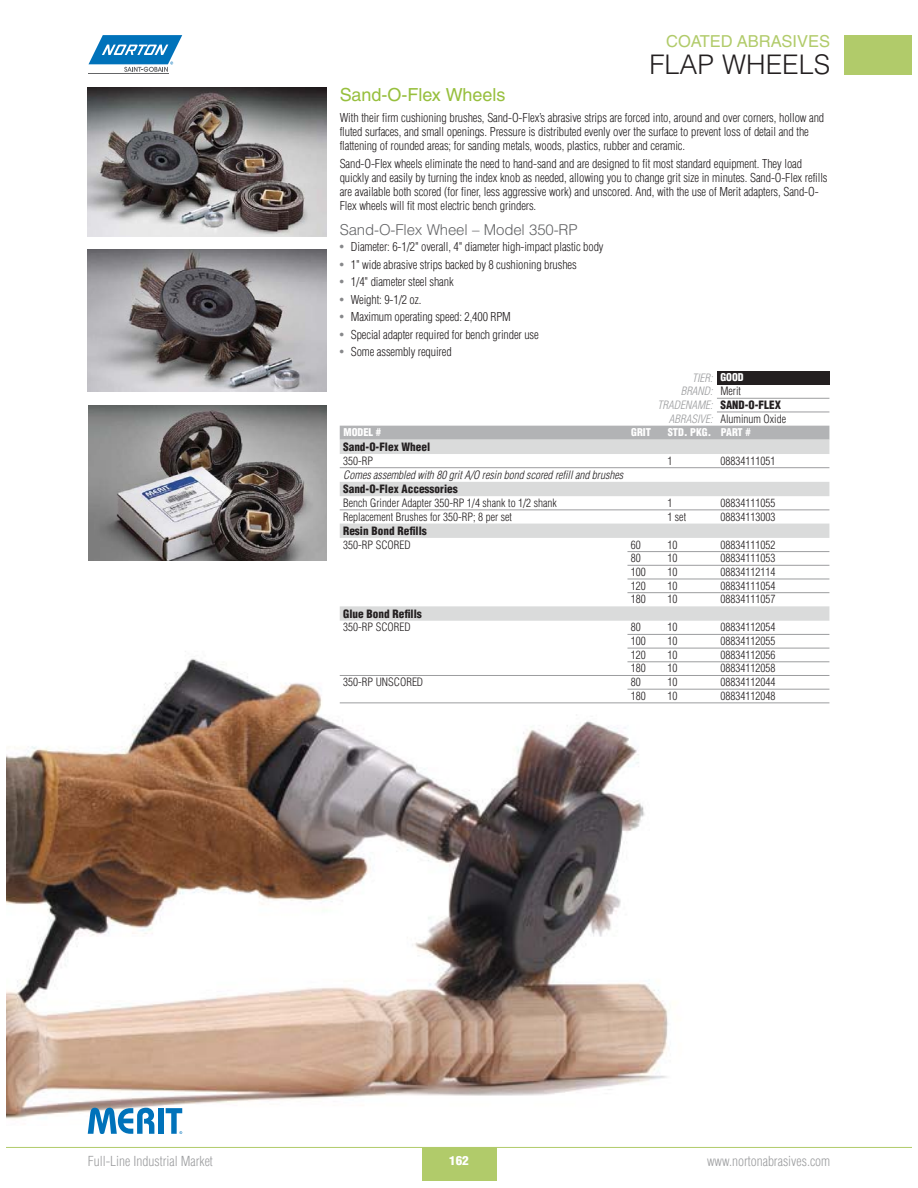
<style>
.page{position:relative;width:918px;height:1188px;background:#fff}
.page>*{position:absolute;margin:0;border:0;box-sizing:border-box;transform-origin:0 0}
.t1{font:300 27px "Helvetica LT Std";color:#231f20}
.t2{font:18px "Helvetica LT Std";color:#97bf3d}
.t3{font:16.5px "Helvetica LT Std";color:#b1cb6a}
.t4{font:300 15px "Helvetica LT Std";letter-spacing:-.01em;color:#646567}
.t5{font:300 condensed 13.5px "Helvetica LT Std";color:#9c9d9f}
.t6{font:300 condensed 12px/14.2px "Helvetica LT Std";letter-spacing:-.01em;color:#231f20}
.t7{font:900 condensed 12px "Helvetica LT Std";color:#fff;scale:1.1 1}
.t8{font:300 condensed 11.25px "Helvetica LT Std";color:#231f20}
.t9{font:900 condensed 11.25px "Helvetica LT Std";color:#231f20}
.t10{font:italic 300 condensed 11.25px "Helvetica LT Std";color:#231f20}
.t11{font:italic 300 condensed 11.25px "Helvetica LT Std";color:#9c9d9f}
.t12{font:900 condensed 10.5px "Helvetica LT Std";color:#fff}
.s1{font-weight:400;color:#87888a}
.s2{font-weight:900;font-style:normal;font-size:10.5px;color:#fff}
.s3{font-style:normal;color:#231f20}
.s4{font-weight:300;font-style:italic;color:#9c9d9f}
.s5{font-style:italic;color:#9c9d9f}
</style>
<div class="page">
<img style="left:7px;top:647px;width:696px;height:478px">
<div style="left:717px;top:371px;width:112px;height:14px;background:#231f20"></div>
<svg style="left:340px;top:426px;width:489px;height:14px;background:#b4b5b6"></svg>
<svg style="left:340px;top:440px;width:489px;height:181px"></svg>
<hr style="left:340px;top:510px;width:489px;height:1px;background:#9c9d9f">
<hr style="left:627px;top:551px;width:202px;height:1px;background:#9c9d9f">
<hr style="left:627px;top:565px;width:202px;height:1px;background:#9c9d9f">
<hr style="left:627px;top:579px;width:202px;height:1px;background:#9c9d9f">
<hr style="left:627px;top:592px;width:202px;height:1px;background:#9c9d9f">
<hr style="left:627px;top:634px;width:202px;height:1px;background:#9c9d9f">
<hr style="left:627px;top:648px;width:202px;height:1px;background:#9c9d9f">
<hr style="left:627px;top:662px;width:202px;height:1px;background:#9c9d9f">
<hr style="left:340px;top:675px;width:489px;height:1px;background:#9c9d9f">
<hr style="left:627px;top:689px;width:202px;height:1px;background:#9c9d9f">
<hr style="left:340px;top:703px;width:489px;height:1px;background:#9c9d9f">
<hr style="left:717px;top:398px;width:112px;height:1px;background:#9c9d9f">
<hr style="left:717px;top:412px;width:112px;height:1px;background:#9c9d9f">
<hr style="left:340px;top:467px;width:489px;height:1px;background:#9c9d9f">
<img style="left:88px;top:88px;width:238px;height:148px">
<img style="left:88px;top:250px;width:238px;height:142px">
<img style="left:88px;top:405px;width:238px;height:155px">
<svg style="left:88px;top:1108px;width:66px;height:26px"></svg>
<div style="left:158px;top:1108px;width:5px;height:26px;background:#0072ba"></div>
<svg style="left:166px;top:1108px;width:16px;height:26px"></svg>
<hr style="left:7px;top:1147px;width:904px;height:1px;background:#b1cb6a">
<div style="left:422px;top:1148px;width:74px;height:33px;background:#b1cb6a"></div>
<div style="left:844px;top:35px;width:67px;height:39px;background:#b1cb6a"></div>
<hr style="left:89px;top:74px;width:80px;height:1px;background:#646567">
<svg style="left:89px;top:35px;width:93px;height:37px"></svg>
<h3 class="t3" style="left:666px;top:35px;width:165px">COATED ABRASIVES</h3>
<h1 class="t1" style="left:649px;top:55px;width:182px">FLAP WHEELS</h1>
<h2 class="t2" style="left:340px;top:88px;width:167px">Sand-O-Flex Wheels</h2>
<p class="t6" style="left:340px;top:111px;width:486px">With their firm cushioning brushes, Sand-O-Flex’s abrasive strips are forced into, around and over corners, hollow and fluted surfaces, and small openings. Pressure is distributed evenly over the surface to prevent loss of detail and the flattening of rounded areas; for sanding metals, woods, plastics, rubber and ceramic.</p>
<p class="t6" style="left:340px;top:157px;width:489px">Sand-O-Flex wheels eliminate the need to hand-sand and are designed to fit most standard equipment. They load quickly and easily by turning the index knob as needed, allowing you to change grit size in minutes. Sand-O-Flex refills are available both scored (for finer, less aggressive work) and unscored. And, with the use of Merit adapters, Sand-O-Flex wheels will fit most electric bench grinders.</p>
<p class="t4" style="left:340px;top:224px;width:239px">Sand-O-Flex Wheel – Model 350-RP</p>
<p class="t6" style="left:340px;top:241px;width:265px"><span class="s1">•</span> Diameter: 6-1/2" overall, 4" diameter high-impact plastic body</p>
<p class="t6" style="left:340px;top:259px;width:239px"><span class="s1">•</span> 1" wide abrasive strips backed by 8 cushioning brushes</p>
<p class="t6" style="left:340px;top:276px;width:115px"><span class="s1">•</span> 1/4" diameter steel shank</p>
<p class="t6" style="left:340px;top:294px;width:83px"><span class="s1">•</span> Weight: 9-1/2 oz.</p>
<p class="t6" style="left:340px;top:311px;width:173px"><span class="s1">•</span> Maximum operating speed: 2,400 RPM</p>
<p class="t6" style="left:340px;top:329px;width:201px"><span class="s1">•</span> Special adapter required for bench grinder use</p>
<p class="t6" style="left:340px;top:346px;width:113px"><span class="s1">•</span> Some assembly required</p>
<p class="t11" style="left:692px;top:373px;width:53px">TIER: <span class="s2">GOOD</span></p>
<p class="t11" style="left:681px;top:387px;width:62px">BRAND: <span class="s3">Merit</span></p>
<p class="t9" style="left:658px;top:401px;width:125px"><span class="s4">TRADENAME:</span> SAND-O-FLEX</p>
<p class="t8" style="left:669px;top:415px;width:119px"><span class="s5">ABRASIVE:</span> Aluminum Oxide</p>
<p class="t12" style="left:344px;top:429px;width:39px">MODEL #</p>
<p class="t12" style="left:631px;top:429px;width:21px">GRIT</p>
<p class="t12" style="left:668px;top:429px;width:85px">STD. PKG. PART #</p>
<p class="t9" style="left:343px;top:443px;width:89px">Sand-O-Flex Wheel</p>
<p class="t8" style="left:343px;top:457px;width:31px">350-RP</p>
<p class="t8" style="left:667px;top:457px;width:6px">1</p>
<p class="t8" style="left:720px;top:457px;width:56px">08834111051</p>
<p class="t10" style="left:343px;top:471px;width:281px">Comes assembled with 80 grit A/O resin bond scored refill and brushes</p>
<p class="t9" style="left:343px;top:485px;width:116px">Sand-O-Flex Accessories</p>
<p class="t8" style="left:343px;top:499px;width:215px">Bench Grinder Adapter 350-RP 1/4 shank to 1/2 shank</p>
<p class="t8" style="left:667px;top:499px;width:6px">1</p>
<p class="t8" style="left:720px;top:499px;width:56px">08834111055</p>
<p class="t8" style="left:343px;top:512px;width:170px">Replacement Brushes for 350-RP; 8 per set</p>
<p class="t8" style="left:667px;top:512px;width:20px">1 set</p>
<p class="t8" style="left:720px;top:512px;width:56px">08834113003</p>
<p class="t9" style="left:343px;top:527px;width:85px">Resin Bond Refills</p>
<p class="t8" style="left:343px;top:541px;width:69px">350-RP SCORED</p>
<p class="t8" style="left:631px;top:541px;width:11px">60</p>
<p class="t8" style="left:667px;top:541px;width:11px">10</p>
<p class="t8" style="left:720px;top:541px;width:56px">08834111052</p>
<p class="t8" style="left:631px;top:554px;width:11px">80</p>
<p class="t8" style="left:667px;top:554px;width:11px">10</p>
<p class="t8" style="left:720px;top:554px;width:56px">08834111053</p>
<p class="t8" style="left:631px;top:568px;width:16px">100</p>
<p class="t8" style="left:667px;top:568px;width:11px">10</p>
<p class="t8" style="left:720px;top:568px;width:56px">08834112114</p>
<p class="t8" style="left:631px;top:582px;width:16px">120</p>
<p class="t8" style="left:667px;top:582px;width:11px">10</p>
<p class="t8" style="left:720px;top:582px;width:56px">08834111054</p>
<p class="t8" style="left:631px;top:595px;width:16px">180</p>
<p class="t8" style="left:667px;top:595px;width:11px">10</p>
<p class="t8" style="left:720px;top:595px;width:56px">08834111057</p>
<p class="t9" style="left:343px;top:610px;width:80px">Glue Bond Refills</p>
<p class="t8" style="left:343px;top:623px;width:69px">350-RP SCORED</p>
<p class="t8" style="left:631px;top:623px;width:11px">80</p>
<p class="t8" style="left:667px;top:623px;width:11px">10</p>
<p class="t8" style="left:720px;top:623px;width:56px">08834112054</p>
<p class="t8" style="left:631px;top:637px;width:16px">100</p>
<p class="t8" style="left:667px;top:637px;width:11px">10</p>
<p class="t8" style="left:720px;top:637px;width:56px">08834112055</p>
<p class="t8" style="left:631px;top:651px;width:16px">120</p>
<p class="t8" style="left:667px;top:651px;width:11px">10</p>
<p class="t8" style="left:720px;top:651px;width:56px">08834112056</p>
<p class="t8" style="left:631px;top:664px;width:16px">180</p>
<p class="t8" style="left:667px;top:664px;width:11px">10</p>
<p class="t8" style="left:720px;top:664px;width:56px">08834112058</p>
<p class="t8" style="left:343px;top:678px;width:81px">350-RP UNSCORED</p>
<p class="t8" style="left:631px;top:678px;width:11px">80</p>
<p class="t8" style="left:667px;top:678px;width:11px">10</p>
<p class="t8" style="left:720px;top:678px;width:56px">08834112044</p>
<p class="t8" style="left:631px;top:692px;width:16px">180</p>
<p class="t8" style="left:667px;top:692px;width:11px">10</p>
<p class="t8" style="left:720px;top:692px;width:56px">08834112048</p>
<p class="t5" style="left:88px;top:1156px;width:127px">Full-Line Industrial Market</p>
<p class="t7" style="left:449px;top:1157px;width:19px">162</p>
<p class="t5" style="left:707px;top:1156px;width:125px">www.nortonabrasives.com</p>
</div>
